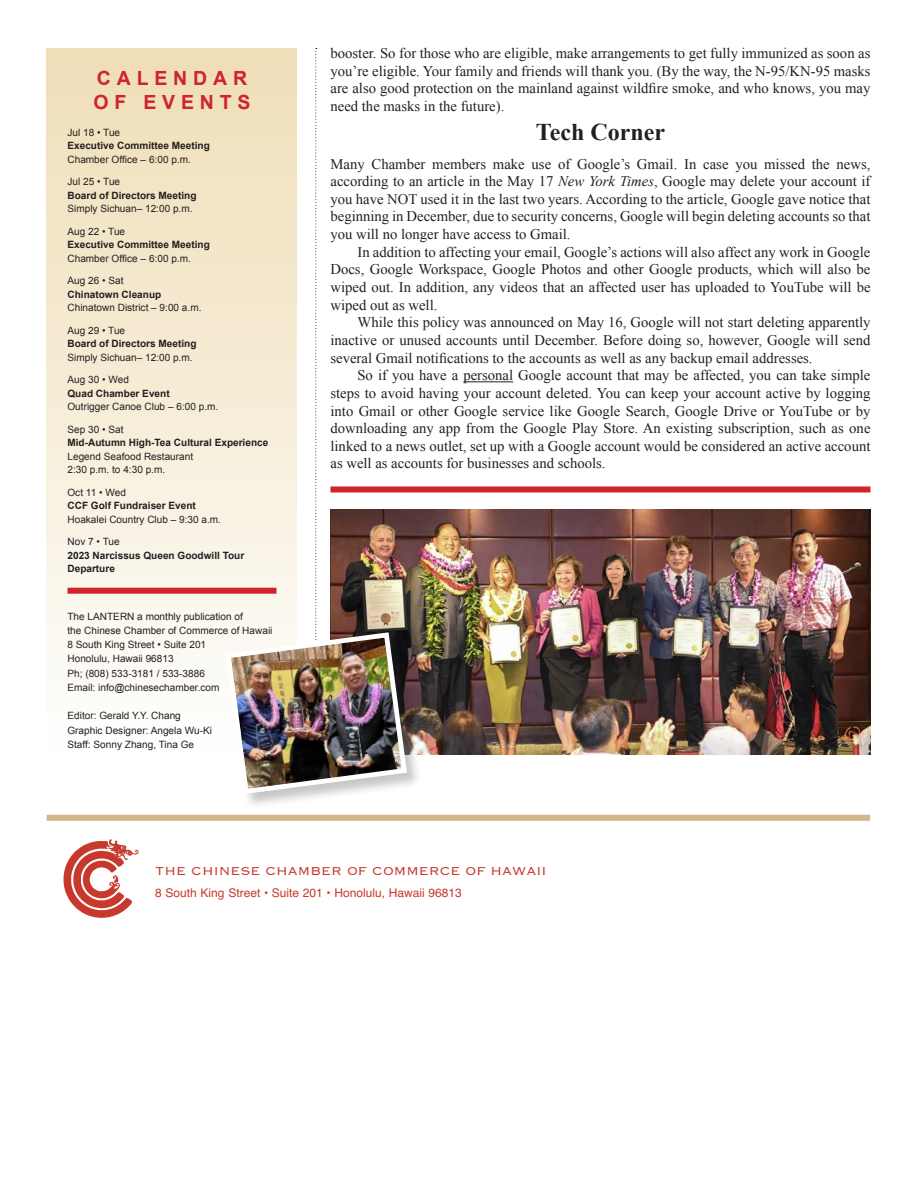
<style>
.page{position:relative;width:918px;height:1188px;background:#fff}
.page>*{position:absolute;margin:0;border:0;box-sizing:border-box;transform-origin:0 0}
.t1{font:700 24px "Times New Roman";color:#231f20}
.Heading_1{font:700 19.5px/23.4px "Arial";letter-spacing:.3em;color:#d1232a}
.t2{font:300 15px "Copperplate";color:#c7392c}
.t3{font:14.7px/17.7px "Times New Roman";color:#231f20;text-align:justify}
.t4{font:12px "Helvetica";color:#c7392c}
.t5{font:10.05px/13.5px "Arial";color:#231f20}
.t6{font:700 10.05px/13.5px "Arial";color:#231f20}
.s1{font-style:italic}
</style>
<div class="page">
<div style="left:47px;top:48px;width:249px;height:702px;background:linear-gradient(to bottom,#efdeb6,#fefefc)"></div>
<div style="left:47px;top:815px;width:823px;height:6px;background:#d2b78a"></div>
<img style="left:63px;top:839px;width:76px;height:79px">
<hr style="left:463px;top:381px;width:50px;height:1px;background:#231f20">
<div style="left:68px;top:588px;width:208px;height:6px;background:#d1232a"></div>
<div style="left:330px;top:486px;width:540px;height:6px;background:#d1232a"></div>
<img style="left:410px;top:510px;width:460px;height:245px">
<div style="left:226px;top:632px;width:196px;height:177px;background:#231f20;opacity:.25"></div>
<img style="left:223px;top:48px;width:187px;height:749px">
<p class="Heading_1" style="left:93px;top:68px;width:159px">CALENDAR<br>OF EVENTS</p>
<p class="t5" style="left:68px;top:126px;width:54px">Jul 18 • Tue</p>
<p class="t6" style="left:68px;top:139px;width:144px">Executive Committee Meeting</p>
<p class="t5" style="left:68px;top:153px;width:125px">Chamber Office – 6:00 p.m.</p>
<p class="t5" style="left:68px;top:175px;width:54px">Jul 25 • Tue</p>
<p class="t6" style="left:68px;top:189px;width:130px">Board of Directors Meeting</p>
<p class="t5" style="left:68px;top:202px;width:127px">Simply Sichuan– 12:00 p.m.</p>
<p class="t5" style="left:68px;top:225px;width:59px">Aug 22 • Tue</p>
<p class="t6" style="left:68px;top:238px;width:144px">Executive Committee Meeting</p>
<p class="t5" style="left:68px;top:252px;width:125px">Chamber Office – 6:00 p.m.</p>
<p class="t5" style="left:68px;top:274px;width:58px">Aug 26 • Sat</p>
<p class="t6" style="left:68px;top:288px;width:95px">Chinatown Cleanup</p>
<p class="t5" style="left:68px;top:301px;width:136px">Chinatown District – 9:00 a.m.</p>
<p class="t5" style="left:68px;top:324px;width:59px">Aug 29 • Tue</p>
<p class="t6" style="left:68px;top:337px;width:130px">Board of Directors Meeting</p>
<p class="t5" style="left:68px;top:351px;width:127px">Simply Sichuan– 12:00 p.m.</p>
<p class="t5" style="left:68px;top:373px;width:63px">Aug 30 • Wed</p>
<p class="t6" style="left:68px;top:387px;width:104px">Quad Chamber Event</p>
<p class="t5" style="left:68px;top:400px;width:152px">Outrigger Canoe Club – 6:00 p.m.</p>
<p class="t5" style="left:68px;top:423px;width:58px">Sep 30 • Sat</p>
<p class="t6" style="left:68px;top:436px;width:202px">Mid-Autumn High-Tea Cultural Experience</p>
<p class="t5" style="left:68px;top:450px;width:127px">Legend Seafood Restaurant<br>2:30 p.m. to 4:30 p.m.</p>
<p class="t5" style="left:68px;top:486px;width:60px">Oct 11 • Wed</p>
<p class="t6" style="left:68px;top:499px;width:130px">CCF Golf Fundraiser Event</p>
<p class="t5" style="left:68px;top:513px;width:155px">Hoakalei Country Club – 9:30 a.m.</p>
<p class="t5" style="left:68px;top:535px;width:54px">Nov 7 • Tue</p>
<p class="t6" style="left:68px;top:549px;width:178px">2023 Narcissus Queen Goodwill Tour<br>Departure</p>
<p class="t5" style="left:68px;top:609px;width:206px;line-height:14.2px">The LANTERN a monthly publication of<br>the Chinese Chamber of Commerce of Hawaii</p>
<p class="t5" style="left:68px;top:638px;width:140px">8 South King Street • Suite 201</p>
<p class="t5" style="left:68px;top:652px;width:108px">Honolulu, Hawaii 96813</p>
<p class="t5" style="left:68px;top:667px;width:139px">Ph; (808) 533-3181 / 533-3886</p>
<p class="t5" style="left:68px;top:681px;width:154px">Email: info@chinesechamber.com</p>
<p class="t5" style="left:68px;top:709px;width:115px">Editor: Gerald Y.Y. Chang</p>
<p class="t5" style="left:68px;top:724px;width:146px">Graphic Designer: Angela Wu-Ki</p>
<p class="t5" style="left:68px;top:738px;width:128px">Staff: Sonny Zhang, Tina Ge</p>
<p class="t3" style="left:330px;top:44px;width:542px">booster. So for those who are eligible, make arrangements to get fully immunized as soon as you’re eligible. Your family and friends will thank you. (By the way, the N-95/KN-95 masks are also good protection on the mainland against wildfire smoke, and who knows, you may need the masks in the future).</p>
<p class="t1" style="left:536px;top:115px;width:131px">Tech Corner</p>
<p class="t3" style="left:330px;top:155px;width:542px">Many Chamber members make use of Google’s Gmail. In case you missed the news, according to an article in the May 17 <span class="s1">New York Times</span>, Google may delete your account if you have NOT used it in the last two years. According to the article, Google gave notice that beginning in December, due to security concerns, Google will begin deleting accounts so that you will no longer have access to Gmail.</p>
<p class="t3" style="left:330px;top:243px;width:542px;text-indent:27px">In addition to affecting your email, Google’s actions will also affect any work in Google Docs, Google Workspace, Google Photos and other Google products, which will also be wiped out. In addition, any videos that an affected user has uploaded to YouTube will be wiped out as well.</p>
<p class="t3" style="left:330px;top:313px;width:542px;text-indent:27px">While this policy was announced on May 16, Google will not start deleting apparently inactive or unused accounts until December. Before doing so, however, Google will send several Gmail notifications to the accounts as well as any backup email addresses.</p>
<p class="t3" style="left:330px;top:366px;width:542px;text-indent:27px">So if you have a personal Google account that may be affected, you can take simple steps to avoid having your account deleted. You can keep your account active by logging into Gmail or other Google service like Google Search, Google Drive or YouTube or by downloading any app from the Google Play Store. An existing subscription, such as one linked to a news outlet, set up with a Google account would be considered an active account as well as accounts for businesses and schools.</p>
<p class="t2" style="left:155px;top:861px;width:393px">THE CHINESE CHAMBER OF COMMERCE OF HAWAII</p>
<p class="t4" style="left:155px;top:883px;width:308px">8 South King Street • Suite 201 • Honolulu, Hawaii 96813</p>
</div>
